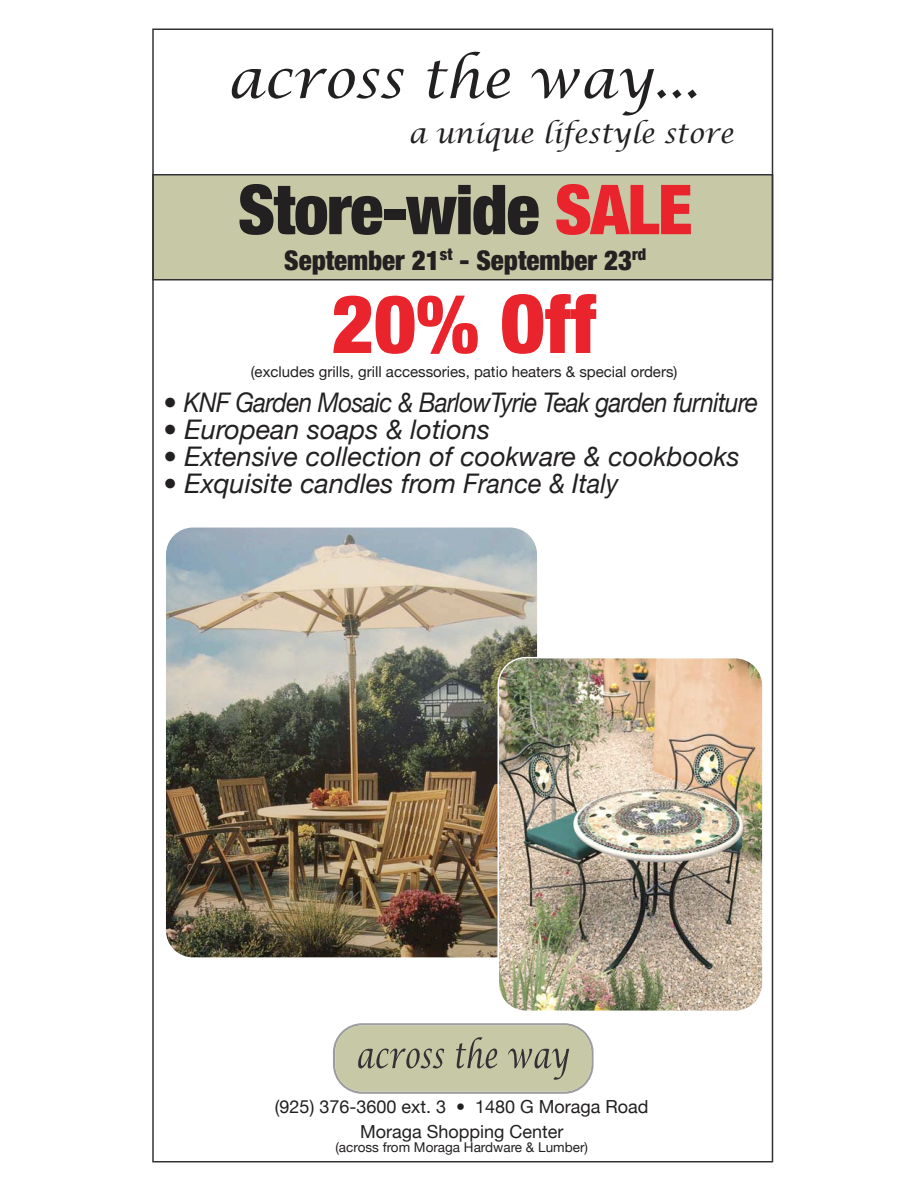
<style>
.page{position:relative;width:918px;height:1188px;background:#fff}
.page>*{position:absolute;margin:0;border:0;box-sizing:border-box;transform-origin:0 0}
.t1{font:900 condensed 81px "Helvetica Neue";color:#e9242d}
.t2{font:900 condensed 69px "Helvetica Neue";letter-spacing:-.02em;color:#232021}
.t3{font:italic 54px "Lucida Calligraphy";color:#232021}
.t4{font:italic 27px "Helvetica Neue";color:#232021}
.t5{font:italic 27px "Helvetica Neue";letter-spacing:-.025em;color:#232021}
.t6{font:900 condensed 27px "Helvetica Neue";color:#232021}
.t7{font:italic 27px "Lucida Calligraphy";color:#232021}
.t8{font:18px/25.2px "Helvetica Neue";color:#232021;text-align:center}
.t9{font:15px "Helvetica Neue";color:#232021}
.t10{font:13.5px "Helvetica Neue";color:#232021}
.s1{color:#e9242d}
</style>
<div class="page">
<div style="left:154px;top:175px;width:618px;height:104px;background:#c7c9a6"></div>
<div style="left:152px;top:174px;width:621px;height:106px;border:2px solid #343134"></div>
<svg style="left:333px;top:1023px;width:261px;height:71px;background:#bdbea2"></svg>
<img style="left:166px;top:528px;width:371px;height:429px">
<img style="left:499px;top:658px;width:263px;height:353px">
<h3 class="t3" style="left:227px;top:42px;width:474px">across the way...</h3>
<p class="t7" style="left:408px;top:115px;width:327px">a unique lifestyle store</p>
<h2 class="t2" style="left:238px;top:167px;width:456px">Store-wide <span class="s1">SALE</span></h2>
<p class="t6" style="left:284px;top:244px;width:364px">September 21<sup>st</sup> - September 23<sup>rd</sup></p>
<h1 class="t1" style="left:332px;top:274px;width:266px">20% Off</h1>
<p class="t9" style="left:251px;top:363px;width:428px">(excludes grills, grill accessories, patio heaters &amp; special orders)</p>
<p class="t5" style="left:163px;top:386px;width:596px">• KNF Garden Mosaic &amp; BarlowTyrie Teak garden furniture</p>
<p class="t4" style="left:163px;top:413px;width:328px">• European soaps &amp; lotions</p>
<p class="t4" style="left:163px;top:440px;width:578px">• Extensive collection of cookware &amp; cookbooks</p>
<p class="t4" style="left:163px;top:467px;width:456px">• Exquisite candles from France &amp; Italy</p>
<p class="t8" style="left:275px;top:1094px;width:375px">(925) 376-3600 ext. 3 • 1480 G Moraga Road<br>Moraga Shopping Center</p>
<p class="t10" style="left:335px;top:1139px;width:254px">(across from Moraga Hardware &amp; Lumber)</p>
</div>
